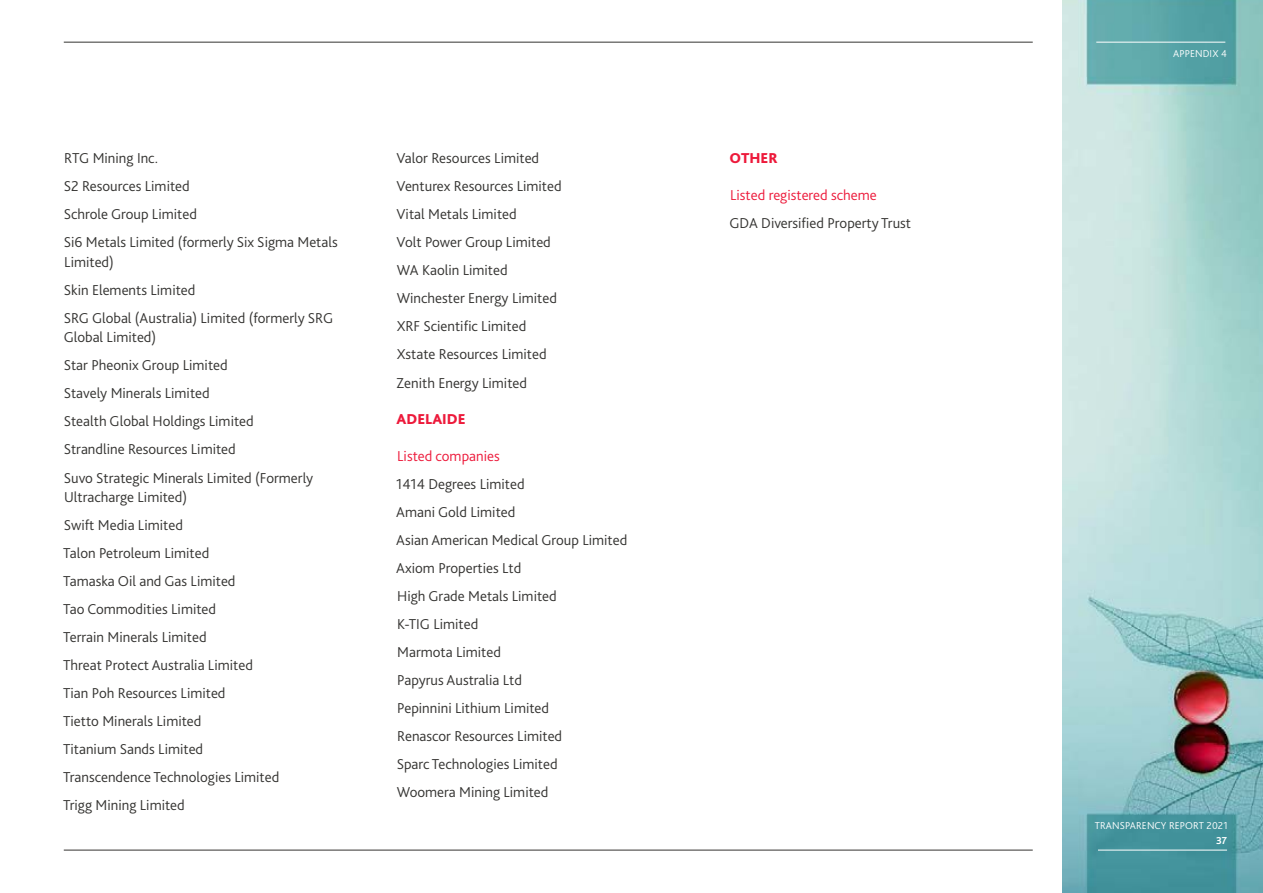
<style>
.page{position:relative;width:1263px;height:893px;background:#fff}
.page>*{position:absolute;margin:0;border:0;box-sizing:border-box;transform-origin:0 0}
.t1{font:300 15px/28px "Bliss Pro";color:#343331}
.t2{font:300 15px "Bliss Pro";color:#ed1a3b}
.t3{font:800 15px "Bliss Pro";color:#ed1a3b}
.t4{font:300 10.5px "Bliss Pro";letter-spacing:.01em;color:#fff}
.t5{font:700 10.5px "Bliss Pro";color:#fff}
</style>
<div class="page">
<img style="left:1062px;top:0;width:201px;height:893px">
<hr style="left:64px;top:42px;width:969px;height:1px;background:#343331">
<hr style="left:64px;top:850px;width:969px;height:1px;background:#343331">
<hr style="left:1098px;top:850px;width:129px;height:1px;background:#fff">
<hr style="left:1096px;top:42px;width:129px;height:1px;background:#fff">
<p class="t1" style="left:64px;top:144px;width:275px">RTG Mining Inc.<br>S2 Resources Limited<br>Schrole Group Limited<br>Si6 Metals Limited (formerly Six Sigma Metals</p>
<p class="t1" style="left:64px;top:248px;width:271px">Limited)<br>Skin Elements Limited<br>SRG Global (Australia) Limited (formerly SRG</p>
<p class="t1" style="left:64px;top:323px;width:251px">Global Limited)<br>Star Pheonix Group Limited<br>Stavely Minerals Limited<br>Stealth Global Holdings Limited<br>Strandline Resources Limited<br>Suvo Strategic Minerals Limited (Formerly</p>
<p class="t1" style="left:63px;top:483px;width:218px">Ultracharge Limited)<br>Swift Media Limited<br>Talon Petroleum Limited<br>Tamaska Oil and Gas Limited<br>Tao Commodities Limited<br>Terrain Minerals Limited<br>Threat Protect Australia Limited<br>Tian Poh Resources Limited<br>Tietto Minerals Limited<br>Titanium Sands Limited<br>Transcendence Technologies Limited<br>Trigg Mining Limited</p>
<p class="t1" style="left:396px;top:144px;width:167px">Valor Resources Limited<br>Venturex Resources Limited<br>Vital Metals Limited<br>Volt Power Group Limited<br>WA Kaolin Limited<br>Winchester Energy Limited<br>XRF Scientific Limited<br>Xstate Resources Limited<br>Zenith Energy Limited</p>
<p class="t3" style="left:396px;top:410px;width:71px">ADELAIDE</p>
<p class="t2" style="left:397px;top:446px;width:104px">Listed companies</p>
<p class="t1" style="left:396px;top:469px;width:233px">1414 Degrees Limited<br>Amani Gold Limited<br>Asian American Medical Group Limited<br>Axiom Properties Ltd<br>High Grade Metals Limited<br>K-TIG Limited<br>Marmota Limited<br>Papyrus Australia Ltd<br>Pepinnini Lithium Limited<br>Renascor Resources Limited<br>Sparc Technologies Limited<br>Woomera Mining Limited</p>
<p class="t3" style="left:730px;top:149px;width:50px">OTHER</p>
<p class="t2" style="left:730px;top:186px;width:148px">Listed registered scheme</p>
<p class="t1" style="left:729px;top:209px;width:183px">GDA Diversified Property Trust</p>
<p class="t4" style="left:1173px;top:47px;width:55px">APPENDIX 4</p>
<p class="t4" style="left:1095px;top:819px;width:134px">TRANSPARENCY REPORT 2021</p>
<p class="t5" style="left:1216px;top:834px;width:13px">37</p>
</div>
